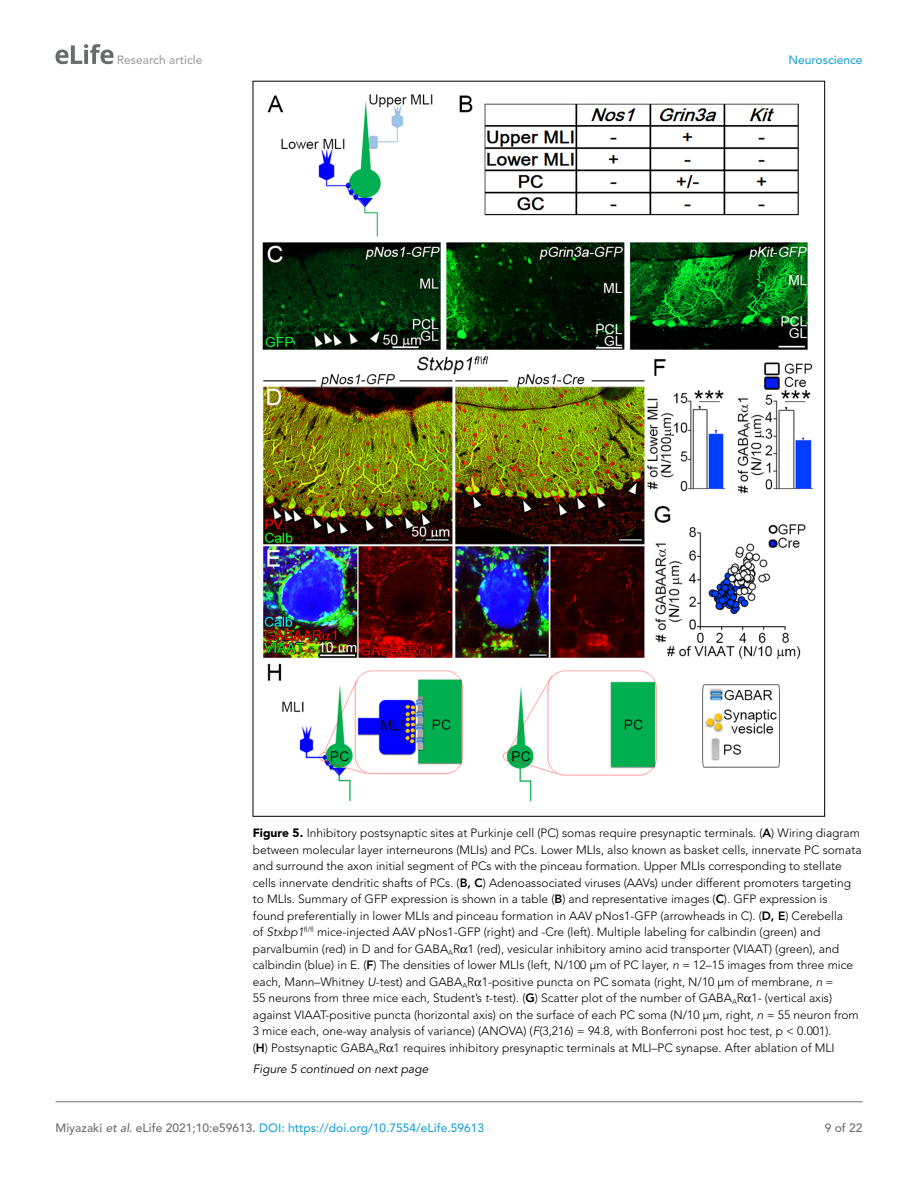
<style>
.page{position:relative;width:918px;height:1188px;background:#fff}
.page>*{position:absolute;margin:0;border:0;box-sizing:border-box;transform-origin:0 0}
.t1{font:300 12px/16.5px "Avenir LT Std";color:#000}
.t2{font:500 12px "Avenir LT Std";color:#1ea4d7}
.t3{font:italic 12px "Avenir LT Std";color:#000}
.t4{font:500 12px "Avenir LT Std";color:#a3a09f}
.t5{font:500 12px "Avenir LT Std";color:#6e6e70}
.s1{font-weight:900}
.s2{font-weight:800}
.s3{font-style:italic}
.s4{color:#6e6e70}
.s5{font-style:italic;color:#6e6e70}
</style>
<div class="page">
<svg style="left:55px;top:44px;width:59px;height:20px"></svg>
<hr style="left:56px;top:1101px;width:806px;height:1px;background:#6e6e70">
<img style="left:262px;top:94px;width:552px;height:708px">
<p class="t4" style="left:117px;top:53px;width:87px">Research article</p>
<p class="t2" style="left:788px;top:53px;width:76px">Neuroscience</p>
<p class="t1" style="left:253px;top:825px;width:610px"><span class="s1">Figure 5.</span> Inhibitory postsynaptic sites at Purkinje cell (PC) somas require presynaptic terminals. (<span class="s2">A</span>) Wiring diagram between molecular layer interneurons (MLIs) and PCs. Lower MLIs, also known as basket cells, innervate PC somata and surround the axon initial segment of PCs with the pinceau formation. Upper MLIs corresponding to stellate cells innervate dendritic shafts of PCs. (<span class="s2">B, C</span>) Adenoassociated viruses (AAVs) under different promoters targeting to MLIs. Summary of GFP expression is shown in a table (<span class="s2">B</span>) and representative images (<span class="s2">C</span>). GFP expression is found preferentially in lower MLIs and pinceau formation in AAV pNos1-GFP (arrowheads in C). (<span class="s2">D, E</span>) Cerebella<br>of <span class="s3">Stxbp1</span><sup>fl/fl</sup> mice-injected AAV pNos1-GFP (right) and -Cre (left). Multiple labeling for calbindin (green) and parvalbumin (red) in D and for GABA<sub>A</sub>R 1 (red), vesicular inhibitory amino acid transporter (VIAAT) (green), and calbindin (blue) in E. (<span class="s2">F</span>) The densities of lower MLIs (left, N/100 μm of PC layer, <span class="s3">n</span> = 12–15 images from three mice each, Mann–Whitney <span class="s3">U</span>-test) and GABA<sub>A</sub>R 1-positive puncta on PC somata (right, N/10 μm of membrane, <span class="s3">n</span> =<br>55 neurons from three mice each, Student’s <span class="s3">t</span>-test). (<span class="s2">G</span>) Scatter plot of the number of GABA<sub>A</sub>R 1- (vertical axis) against VIAAT-positive puncta (horizontal axis) on the surface of each PC soma (N/10 μm, right, <span class="s3">n</span> = 55 neuron from 3 mice each, one-way analysis of variance) (ANOVA) (<span class="s3">F</span>(3,216) = 94.8, with Bonferroni post hoc test, p &lt; 0.001).<br>(<span class="s2">H</span>) Postsynaptic GABA<sub>A</sub>R 1 requires inhibitory presynaptic terminals at MLI–PC synapse. After ablation of MLI</p>
<p class="t3" style="left:253px;top:1062px;width:177px">Figure 5 continued on next page</p>
<p class="t2" style="left:56px;top:1121px;width:430px"><span class="s4">Miyazaki</span> <span class="s5">et al</span><span class="s4">. eLife 2021;10:e59613.</span> DOI: https://doi.org/10.7554/eLife.59613</p>
<p class="t5" style="left:825px;top:1121px;width:39px">9 of 22</p>
</div>
